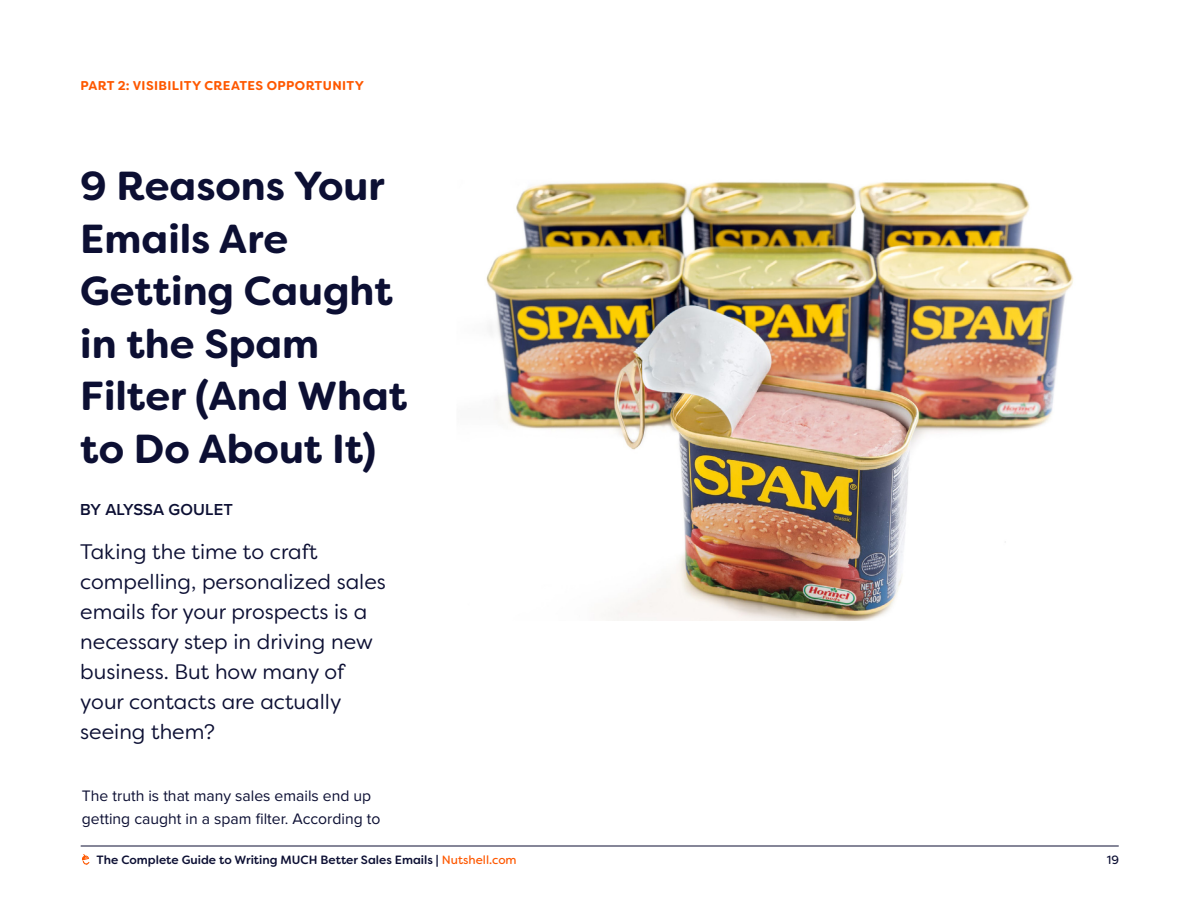
<style>
.page{position:relative;width:1200px;height:900px;background:#fff}
.page>*{position:absolute;margin:0;border:0;box-sizing:border-box;transform-origin:0 0}
.t1{font:700 40.5px/52.5px "Filson Soft";color:#0c0f33}
.t2{font:21px/30px "Filson Soft";color:#0c0f33}
.t3{font:600 16.5px "Proxima Nova";letter-spacing:.005em;color:#0c0f33}
.t4{font:15.75px/22.5px "Proxima Nova";color:#0c0f33}
.t5{font:700 12.75px "Filson Soft";letter-spacing:.03em;color:#fe5800}
.t6{font:500 12px "Filson Soft";color:#0c0f33}
.t7{font:12px "Filson Soft";color:#0c0f33}
.s1{font-weight:400;color:#fe5800}
</style>
<div class="page">
<hr style="left:81px;top:846px;width:1037px;height:1px;background:#0c0f33">
<svg style="left:82px;top:854px;width:7px;height:11px"></svg>
<img style="left:486px;top:181px;width:587px;height:440px">
<p class="t5" style="left:81px;top:78px;width:285px">PART 2: VISIBILITY CREATES OPPORTUNITY</p>
<h1 class="t1" style="left:80px;top:160px;width:329px">9 Reasons Your<br>Emails Are<br>Getting Caught in the Spam<br>Filter (And What to Do About It)</h1>
<p class="t3" style="left:80px;top:497px;width:154px">BY ALYSSA GOULET</p>
<p class="t2" style="left:80px;top:536px;width:307px">Taking the time to craft compelling, personalized sales emails for your prospects is a necessary step in driving new business. But how many of your contacts are actually seeing them?</p>
<p class="t4" style="left:82px;top:784px;width:300px">The truth is that many sales emails end up getting caught in a spam filter. According to</p>
<p class="t6" style="left:97px;top:852px;width:422px">The Complete Guide to Writing MUCH Better Sales Emails | <span class="s1">Nutshell.com</span></p>
<p class="t7" style="left:1107px;top:852px;width:14px">19</p>
</div>
